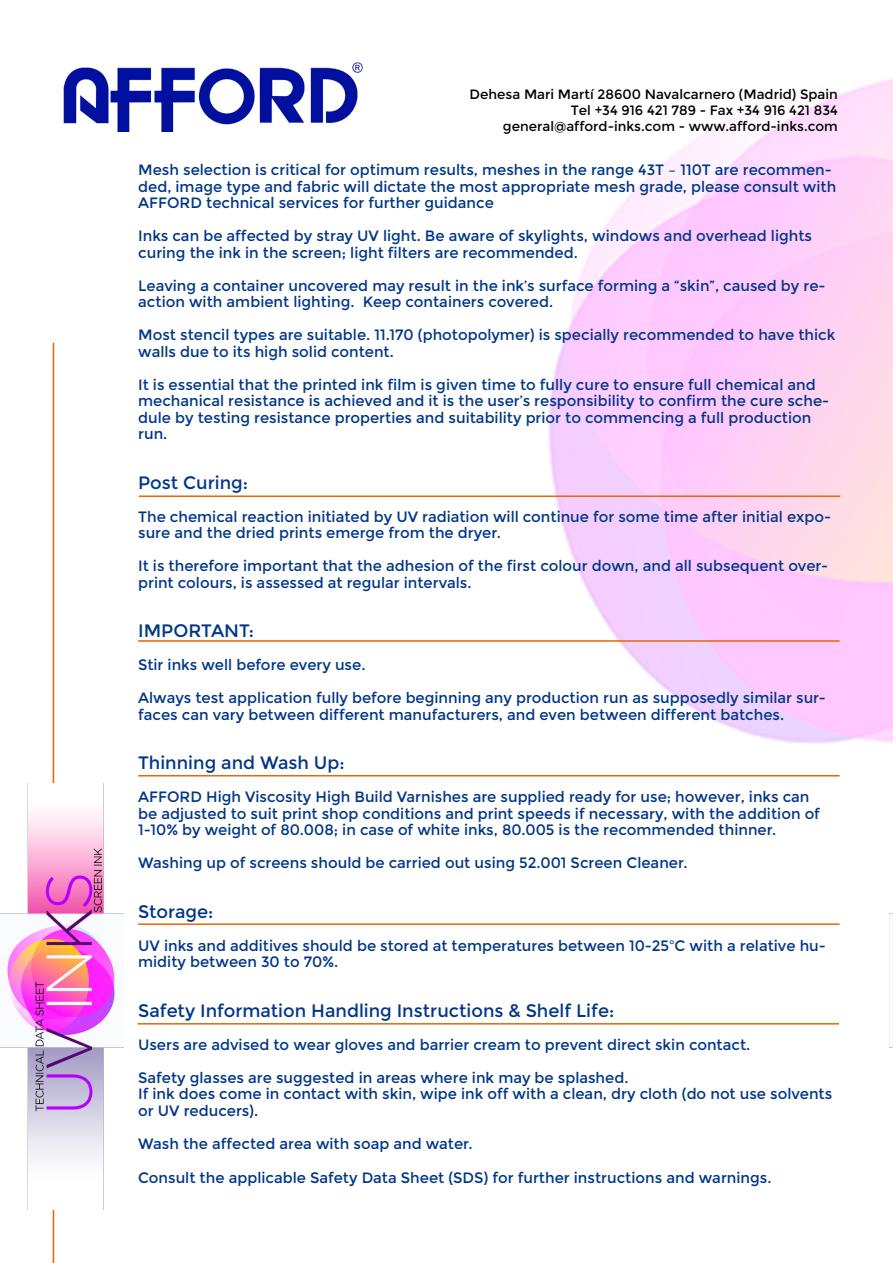
<style>
.page{position:relative;width:893px;height:1263px;background:#fff}
.page>*{position:absolute;margin:0;border:0;box-sizing:border-box;transform-origin:0 0}
.t1{font:18px "Montserrat";color:#003687}
.t2{font:15px/16.5px "Montserrat";color:#003687}
.t3{font:13.5px/16.2px "Montserrat";color:#000;text-align:right}
</style>
<div class="page">
<img style="left:506px;top:78px;width:387px;height:699px">
<img style="left:63px;top:62px;width:300px;height:69px">
<hr style="left:138px;top:640px;width:701px;height:2px;background:#e86700">
<hr style="left:139px;top:495px;width:701px;height:2px;background:#e86700">
<img style="left:889px;top:913px;width:4px;height:135px">
<hr style="left:53px;top:343px;width:1px;height:920px;background:#e86700">
<img style="left:0;top:784px;width:123px;height:425px">
<hr style="left:138px;top:775px;width:701px;height:1px;background:#e86700">
<hr style="left:138px;top:923px;width:701px;height:2px;background:#e86700">
<hr style="left:138px;top:1023px;width:701px;height:1px;background:#e86700">
<p class="t3" style="left:470px;top:86px;width:370px">Dehesa Mari Martí 28600 Navalcarnero (Madrid) Spain<br>Tel +34 916 421 789 - Fax +34 916 421 834 general@afford-inks.com - www.afford-inks.com</p>
<p class="t2" style="left:138px;top:162px;width:700px">Mesh selection is critical for optimum results, meshes in the range 43T – 110T are recommen&shy;ded, image type and fabric will dictate the most appropriate mesh grade, please consult with<br>AFFORD technical services for further guidance</p>
<p class="t2" style="left:138px;top:228px;width:675px">Inks can be affected by stray UV light. Be aware of skylights, windows and overhead lights curing the ink in the screen; light filters are recommended.</p>
<p class="t2" style="left:138px;top:277px;width:689px">Leaving a container uncovered may result in the ink’s surface forming a “skin”, caused by re&shy;action with ambient lighting. Keep containers covered.</p>
<p class="t2" style="left:138px;top:327px;width:699px">Most stencil types are suitable. 11.170 (photopolymer) is specially recommended to have thick walls due to its high solid content.</p>
<p class="t2" style="left:138px;top:376px;width:693px">It is essential that the printed ink film is given time to fully cure to ensure full chemical and mechanical resistance is achieved and it is the user’s responsibility to confirm the cure sche&shy;dule by testing resistance properties and suitability prior to commencing a full production run.</p>
<p class="t1" style="left:138px;top:472px;width:111px">Post Curing:</p>
<p class="t2" style="left:138px;top:508px;width:694px">The chemical reaction initiated by UV radiation will continue for some time after initial expo&shy;sure and the dried prints emerge from the dryer.</p>
<p class="t2" style="left:138px;top:558px;width:691px">It is therefore important that the adhesion of the first colour down, and all subsequent over&shy;print colours, is assessed at regular intervals.</p>
<p class="t1" style="left:138px;top:620px;width:117px">IMPORTANT:</p>
<p class="t2" style="left:138px;top:657px;width:229px">Stir inks well before every use.</p>
<p class="t2" style="left:138px;top:690px;width:689px">Always test application fully before beginning any production run as supposedly similar sur&shy;faces can vary between different manufacturers, and even between different batches.</p>
<p class="t1" style="left:138px;top:752px;width:208px">Thinning and Wash Up:</p>
<p class="t2" style="left:138px;top:789px;width:683px">AFFORD High Viscosity High Build Varnishes are supplied ready for use; however, inks can be adjusted to suit print shop conditions and print speeds if necessary, with the addition of<br>1-10% by weight of 80.008; in case of white inks, 80.005 is the recommended thinner.</p>
<p class="t2" style="left:138px;top:855px;width:551px">Washing up of screens should be carried out using 52.001 Screen Cleaner.</p>
<p class="t1" style="left:138px;top:901px;width:77px">Storage:</p>
<p class="t2" style="left:138px;top:937px;width:689px">UV inks and additives should be stored at temperatures between 10-25ºC with a relative hu&shy;midity between 30 to 70%.</p>
<p class="t1" style="left:138px;top:1000px;width:477px">Safety Information Handling Instructions &amp; Shelf Life:</p>
<p class="t2" style="left:138px;top:1036px;width:614px">Users are advised to wear gloves and barrier cream to prevent direct skin contact.</p>
<p class="t2" style="left:138px;top:1069px;width:696px">Safety glasses are suggested in areas where ink may be splashed.<br>If ink does come in contact with skin, wipe ink off with a clean, dry cloth (do not use solvents or UV reducers).</p>
<p class="t2" style="left:138px;top:1135px;width:336px">Wash the affected area with soap and water.</p>
<p class="t2" style="left:138px;top:1170px;width:635px">Consult the applicable Safety Data Sheet (SDS) for further instructions and warnings.</p>
</div>
